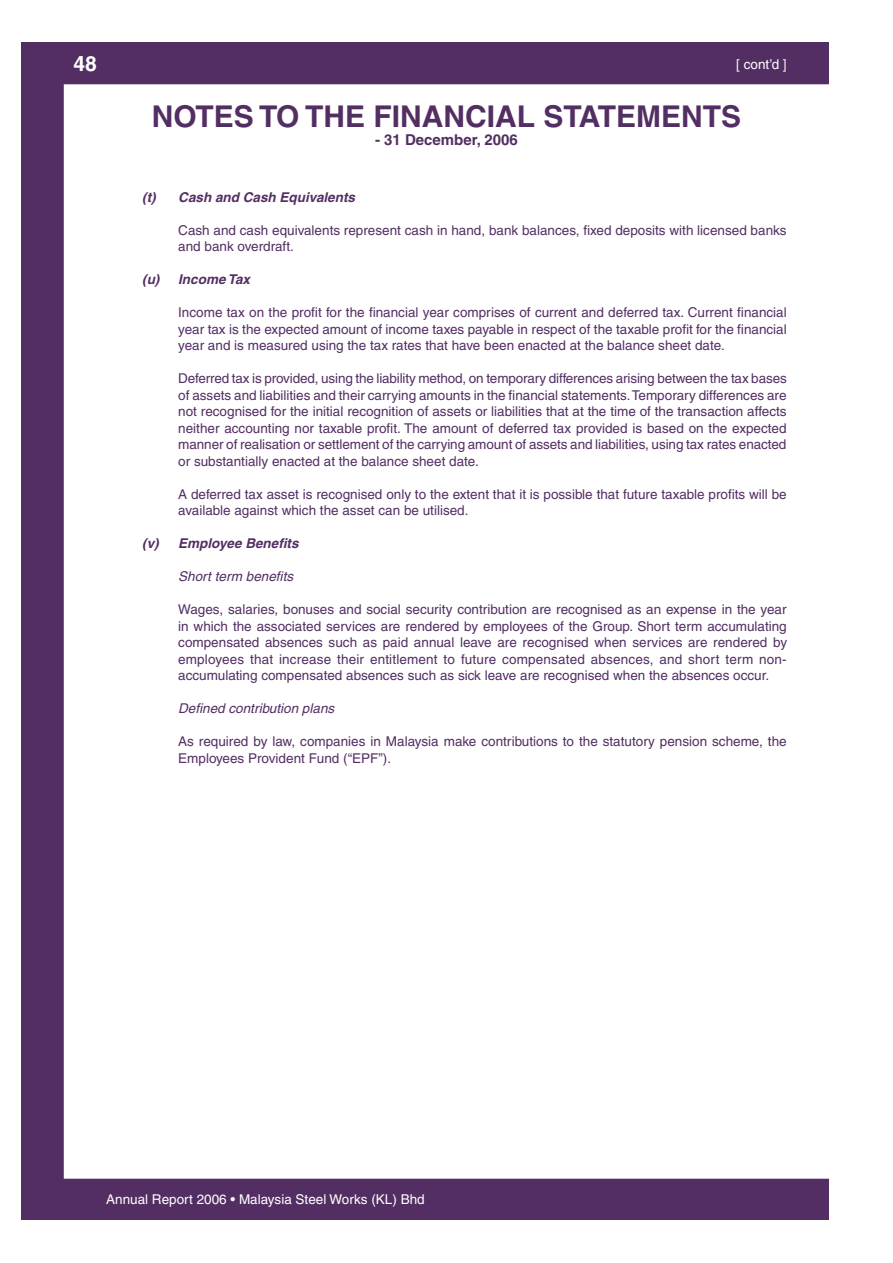
<style>
.page{position:relative;width:893px;height:1263px;background:#fff}
.page>*{position:absolute;margin:0;border:0;box-sizing:border-box;transform-origin:0 0}
.t1{font:700 30px "Helvetica";color:#532e63}
.t2{font:700 21px "Helvetica";color:#fff}
.t3{font:700 15px "Helvetica";color:#532e63}
.t4{font:13.5px/16.5px "Helvetica";color:#532e63}
.t5{font:italic 700 13.5px "Helvetica";color:#532e63}
.t6{font:13.5px "Helvetica";color:#fff}
.t7{font:italic 13.5px "Helvetica";color:#532e63}
</style>
<div class="page">
<div style="left:21px;top:43px;width:808px;height:1177px;background:#532e63"></div>
<div style="left:65px;top:85px;width:802px;height:1093px;background:#fff"></div>
<h2 class="t2" style="left:73px;top:51px;width:25px">48</h2>
<p class="t6" style="left:736px;top:56px;width:52px">[ cont’d ]</p>
<h1 class="t1" style="left:152px;top:98px;width:21px">NOTES</h1>
<h1 class="t1" style="left:259px;top:98px;width:67px">TO THE</h1>
<h1 class="t1" style="left:373px;top:98px;width:37px">FINANCIA</h1>
<h1 class="t1" style="left:517px;top:98px;width:46px">L STATE</h1>
<h1 class="t1" style="left:636px;top:98px;width:46px">MENTS</h1>
<p class="t3" style="left:375px;top:130px;width:144px">- 31 DECEMBER, 2006</p>
<p class="t5" style="left:142px;top:189px;width:214px">(t) Cash and Cash Equivalents</p>
<p class="t4" style="left:178px;top:222px;width:610px">Cash and cash equivalents represent cash in hand, bank balances, fixed deposits with licensed banks and bank overdraft.</p>
<p class="t5" style="left:142px;top:271px;width:109px">(u) Income Tax</p>
<p class="t4" style="left:178px;top:304px;width:610px;text-align:justify">Income tax on the profit for the financial year comprises of current and deferred tax. Current financial year tax is the expected amount of income taxes payable in respect of the taxable profit for the financial year and is measured using the tax rates that have been enacted at the balance sheet date.</p>
<p class="t4" style="left:178px;top:370px;width:610px;text-align:justify">Deferred tax is provided, using the liability method, on temporary differences arising between the tax bases of assets and liabilities and their carrying amounts in the financial statements. Temporary differences are not recognised for the initial recognition of assets or liabilities that at the time of the transaction affects neither accounting nor taxable profit. The amount of deferred tax provided is based on the expected manner of realisation or settlement of the carrying amount of assets and liabilities, using tax rates enacted or substantially enacted at the balance sheet date.</p>
<p class="t4" style="left:178px;top:486px;width:610px">A deferred tax asset is recognised only to the extent that it is possible that future taxable profits will be available against which the asset can be utilised.</p>
<p class="t5" style="left:142px;top:535px;width:158px">(v) Employee Benefits</p>
<p class="t7" style="left:178px;top:569px;width:116px">Short term benefits</p>
<p class="t4" style="left:178px;top:601px;width:610px;text-align:justify">Wages, salaries, bonuses and social security contribution are recognised as an expense in the year in which the associated services are rendered by employees of the Group. Short term accumulating compensated absences such as paid annual leave are recognised when services are rendered by employees that increase their entitlement to future compensated absences, and short term non&shy;accumulating compensated absences such as sick leave are recognised when the absences occur.</p>
<p class="t7" style="left:178px;top:701px;width:158px">Defined contribution plans</p>
<p class="t4" style="left:178px;top:733px;width:610px">As required by law, companies in Malaysia make contributions to the statutory pension scheme, the<br>Employees Provident Fund (“EPF”).</p>
<p class="t6" style="left:106px;top:1191px;width:320px">Annual Report 2006 • Malaysia Steel Works (KL) Bhd</p>
</div>
